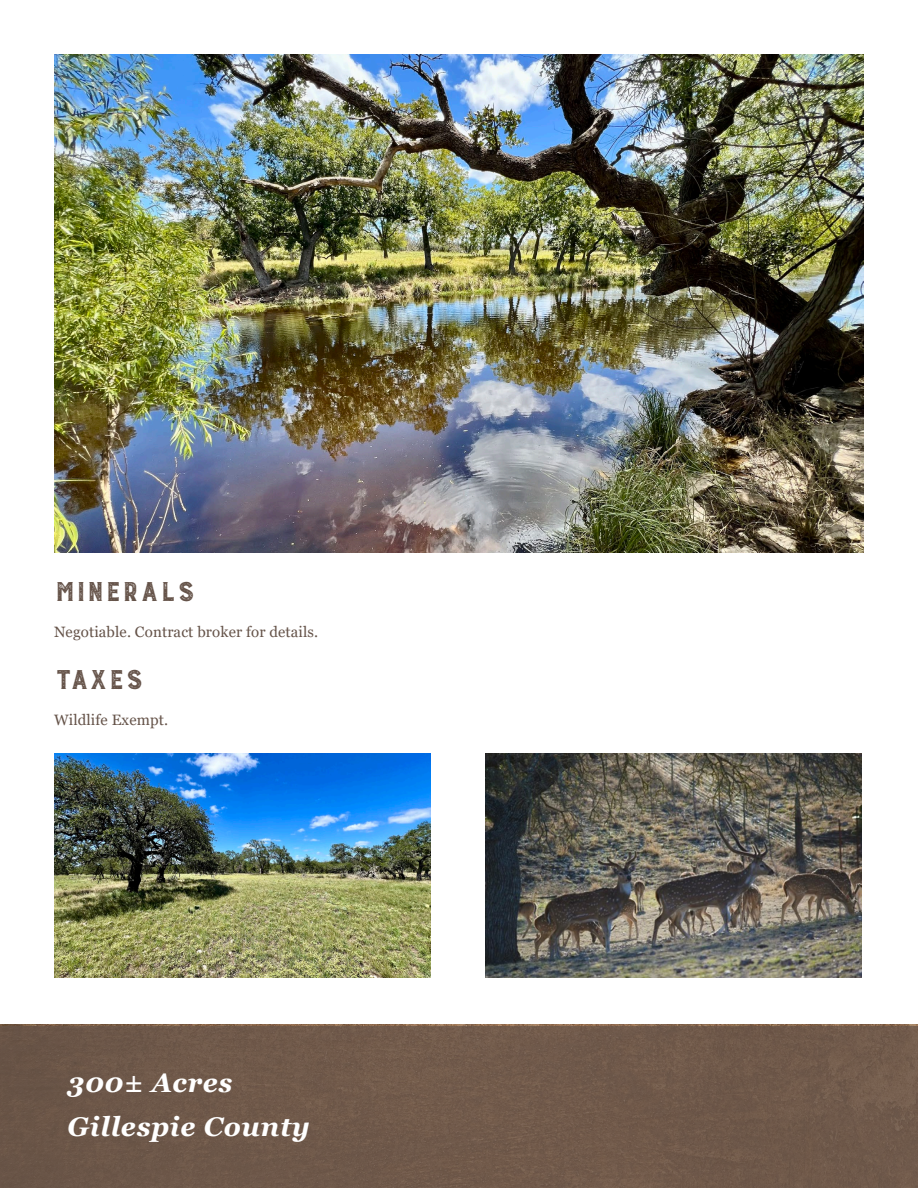
<style>
.page{position:relative;width:918px;height:1188px;background:#fff}
.page>*{position:absolute;margin:0;border:0;box-sizing:border-box;transform-origin:0 0}
.t1{font:300 36px "Burford Rustic";color:#655349}
.t2{font:italic 700 27px/43.5px "Georgia";letter-spacing:.025em;color:#fff}
.t3{font:15px "Georgia";letter-spacing:.01em;color:#655349}
</style>
<div class="page">
<div style="left:0;top:1027px;width:918px;height:161px;background:#6f594a"></div>
<img style="left:54px;top:54px;width:809px;height:499px">
<img style="left:54px;top:754px;width:376px;height:223px">
<img style="left:486px;top:754px;width:376px;height:223px">
<p class="t1" style="left:54px;top:573px;width:143px">minerals</p>
<p class="t3" style="left:54px;top:623px;width:266px">Negotiable. Contract broker for details.</p>
<p class="t1" style="left:54px;top:661px;width:91px">taxes</p>
<p class="t3" style="left:54px;top:711px;width:116px">Wildlife Exempt.</p>
<h2 class="t2" style="left:68px;top:1061px;width:244px">300± Acres<br>Gillespie County</h2>
</div>
